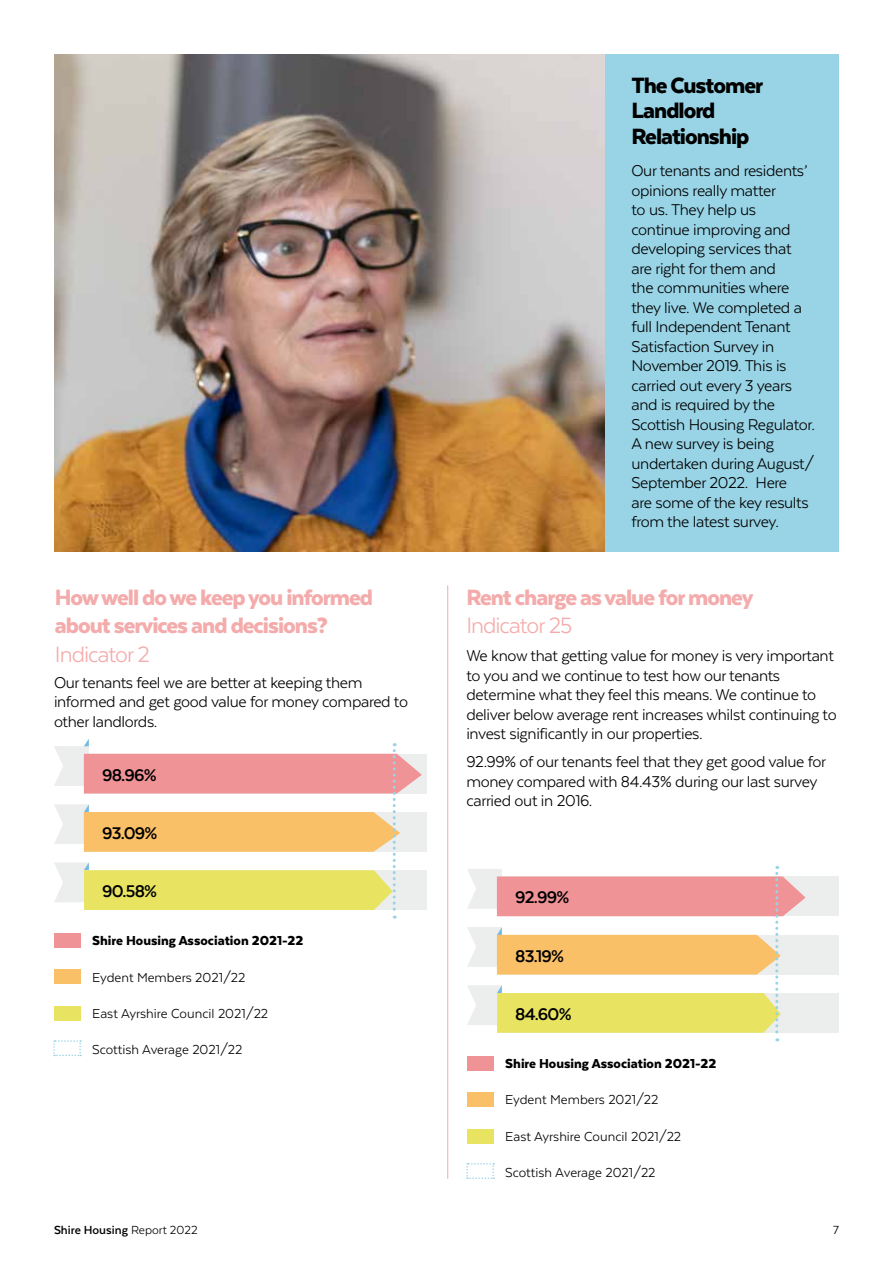
<style>
.page{position:relative;width:893px;height:1263px;background:#fff}
.page>*{position:absolute;margin:0;border:0;box-sizing:border-box;transform-origin:0 0}
.t1{font:900 25.5px/28.5px "Texta";letter-spacing:-.04em;color:#f4abab}
.t2{font:900 25.5px/25.5px "Texta";letter-spacing:-.04em;color:#000}
.t3{font:25.5px "Texta";letter-spacing:-.04em;color:#f4abab}
.t4{font:700 19.5px "Texta";letter-spacing:-.04em;color:#000}
.t5{font:18px/19.5px "Texta";letter-spacing:-.02em;color:#000}
.t6{font:15px "Texta";color:#000}
.t7{font:900 15px "Texta";color:#000}
.t8{font:700 13.5px "Texta";color:#000}
.t9{font:13.5px "Texta";color:#000}
.s1{font-weight:400}
</style>
<div class="page">
<div style="left:54px;top:54px;width:785px;height:497px;background:#98d4e6"></div>
<img style="left:54px;top:54px;width:550px;height:497px">
<div style="left:54px;top:933px;width:26px;height:15px;background:#f09396"></div>
<div style="left:54px;top:969px;width:27px;height:14px;background:#fac067"></div>
<div style="left:55px;top:1006px;width:26px;height:15px;background:#e8e462"></div>
<svg style="left:54px;top:739px;width:368px;height:179px"></svg>
<svg style="left:53px;top:1040px;width:28px;height:16px"></svg>
<div style="left:467px;top:1056px;width:26px;height:15px;background:#f09396"></div>
<div style="left:467px;top:1092px;width:27px;height:14px;background:#fac067"></div>
<div style="left:497px;top:993px;width:342px;height:40px;background:#eceded"></div>
<div style="left:497px;top:935px;width:342px;height:39px;background:#eceded"></div>
<div style="left:497px;top:877px;width:342px;height:39px;background:#eceded"></div>
<div style="left:468px;top:1129px;width:26px;height:14px;background:#e8e462"></div>
<svg style="left:467px;top:866px;width:339px;height:175px"></svg>
<svg style="left:466px;top:1163px;width:28px;height:16px"></svg>
<hr style="left:447px;top:585px;width:1px;height:594px;background:#f4abab">
<h1 class="t1" style="left:55px;top:582px;width:320px">How well do we keep you informed about services and decisions?</h1>
<h1 class="t3" style="left:55px;top:641px;width:96px">Indicator 2</h1>
<p class="t5" style="left:54px;top:672px;width:356px">Our tenants feel we are better at keeping them informed and get good value for money compared to other landlords.</p>
<p class="t4" style="left:102px;top:765px;width:56px">98.96%</p>
<p class="t4" style="left:102px;top:823px;width:57px">93.09%</p>
<p class="t4" style="left:102px;top:881px;width:57px">90.58%</p>
<p class="t7" style="left:92px;top:933px;width:213px">Shire Housing Association 2021-22</p>
<p class="t6" style="left:92px;top:969px;width:155px">Eydent Members 2021/22</p>
<p class="t6" style="left:92px;top:1006px;width:177px">East Ayrshire Council 2021/22</p>
<p class="t6" style="left:92px;top:1042px;width:152px">Scottish Average 2021/22</p>
<h1 class="t2" style="left:631px;top:72px;width:133px">The Customer<br>Landlord<br>Relationship</h1>
<p class="t5" style="left:631px;top:161px;width:185px">Our tenants and residents’ opinions really matter<br>to us. They help us continue improving and developing services that are right for them and<br>the communities where they live. We completed a full Independent Tenant<br>Satisfaction Survey in<br>November 2019. This is carried out every 3 years and is required by the<br>Scottish Housing Regulator.<br>A new survey is being undertaken during August/<br>September 2022. Here<br>are some of the key results from the latest survey.</p>
<h1 class="t1" style="left:466px;top:582px;width:289px">Rent charge as value for money</h1>
<h1 class="t3" style="left:466px;top:612px;width:107px">Indicator 25</h1>
<p class="t5" style="left:466px;top:646px;width:372px">We know that getting value for money is very important to you and we continue to test how our tenants determine what they feel this means. We continue to deliver below average rent increases whilst continuing to invest significantly in our properties.</p>
<p class="t5" style="left:466px;top:752px;width:361px">92.99% of our tenants feel that they get good value for money compared with 84.43% during our last survey carried out in 2016.</p>
<p class="t4" style="left:515px;top:887px;width:56px">92.99%</p>
<p class="t4" style="left:515px;top:946px;width:51px">83.19%</p>
<p class="t4" style="left:515px;top:1004px;width:58px">84.60%</p>
<p class="t7" style="left:505px;top:1056px;width:213px">Shire Housing Association 2021-22</p>
<p class="t6" style="left:505px;top:1092px;width:155px">Eydent Members 2021/22</p>
<p class="t6" style="left:505px;top:1128px;width:177px">East Ayrshire Council 2021/22</p>
<p class="t6" style="left:505px;top:1165px;width:152px">Scottish Average 2021/22</p>
<p class="t8" style="left:54px;top:1222px;width:145px">Shire Housing <span class="s1">Report 2022</span></p>
<p class="t9" style="left:833px;top:1222px;width:7px">7</p>
</div>
